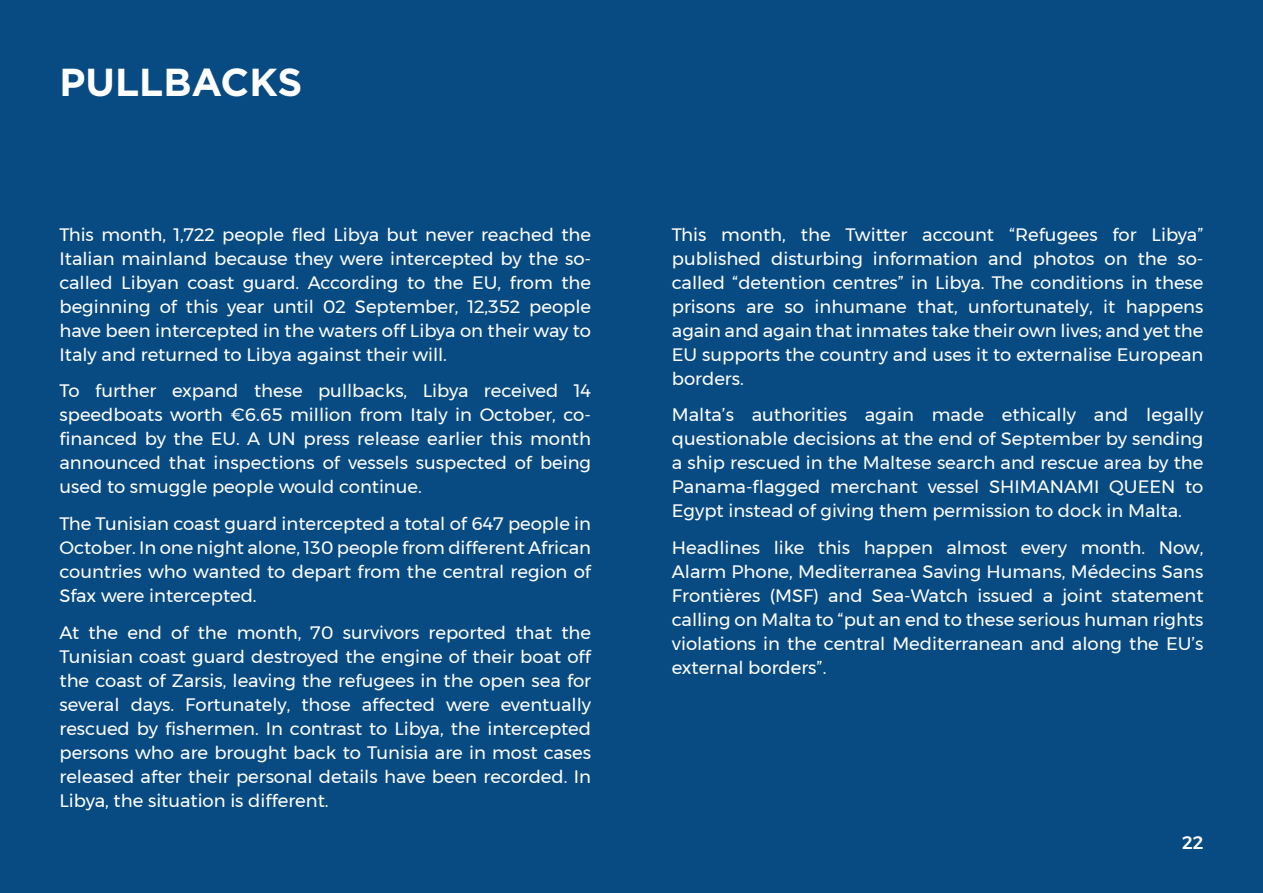
<style>
.page{position:relative;width:1263px;height:893px;background:#084b83}
.page>*{position:absolute;margin:0;border:0;box-sizing:border-box;transform-origin:0 0}
.Extra_bianco{font:700 39px "Gotham";color:#fff}
.Testo_bianco{font:18px/24px "Montserrat";color:#fff;text-align:justify}
.t1{font:500 18px "Montserrat";color:#fff}
</style>
<div class="page">
<p class="Extra_bianco" style="left:60px;top:60px;width:244px">PULLBACKS</p>
<p class="Testo_bianco" style="left:60px;top:222px;width:533px">This month, 1,722 people fled Libya but never reached the Italian mainland because they were intercepted by the so&shy;called Libyan coast guard. According to the EU, from the beginning of this year until 02 September, 12,352 people have been intercepted in the waters off Libya on their way to Italy and returned to Libya against their will.</p>
<p class="Testo_bianco" style="left:60px;top:379px;width:533px">To further expand these pullbacks, Libya received 14 speedboats worth €6.65 million from Italy in October, co&shy;financed by the EU. A UN press release earlier this month announced that inspections of vessels suspected of being used to smuggle people would continue.</p>
<p class="Testo_bianco" style="left:60px;top:512px;width:533px">The Tunisian coast guard intercepted a total of 647 people in October. In one night alone, 130 people from different African countries who wanted to depart from the central region of Sfax were intercepted.</p>
<p class="Testo_bianco" style="left:60px;top:620px;width:533px">At the end of the month, 70 survivors reported that the Tunisian coast guard destroyed the engine of their boat off the coast of Zarsis, leaving the refugees in the open sea for several days. Fortunately, those affected were eventually rescued by fishermen. In contrast to Libya, the intercepted persons who are brought back to Tunisia are in most cases released after their personal details have been recorded. In Libya, the situation is different.</p>
<p class="Testo_bianco" style="left:672px;top:222px;width:533px">This month, the Twitter account “Refugees for Libya” published disturbing information and photos on the so&shy;called “detention centres” in Libya. The conditions in these prisons are so inhumane that, unfortunately, it happens again and again that inmates take their own lives; and yet the EU supports the country and uses it to externalise European borders.</p>
<p class="Testo_bianco" style="left:672px;top:403px;width:533px">Malta’s authorities again made ethically and legally questionable decisions at the end of September by sending a ship rescued in the Maltese search and rescue area by the Panama-flagged merchant vessel SHIMANAMI QUEEN to Egypt instead of giving them permission to dock in Malta.</p>
<p class="Testo_bianco" style="left:672px;top:536px;width:533px">Headlines like this happen almost every month. Now, Alarm Phone, Mediterranea Saving Humans, Médecins Sans Frontières (MSF) and Sea-Watch issued a joint statement calling on Malta to “put an end to these serious human rights violations in the central Mediterranean and along the EU’s external borders”.</p>
<p class="t1" style="left:1182px;top:828px;width:23px">22</p>
</div>
